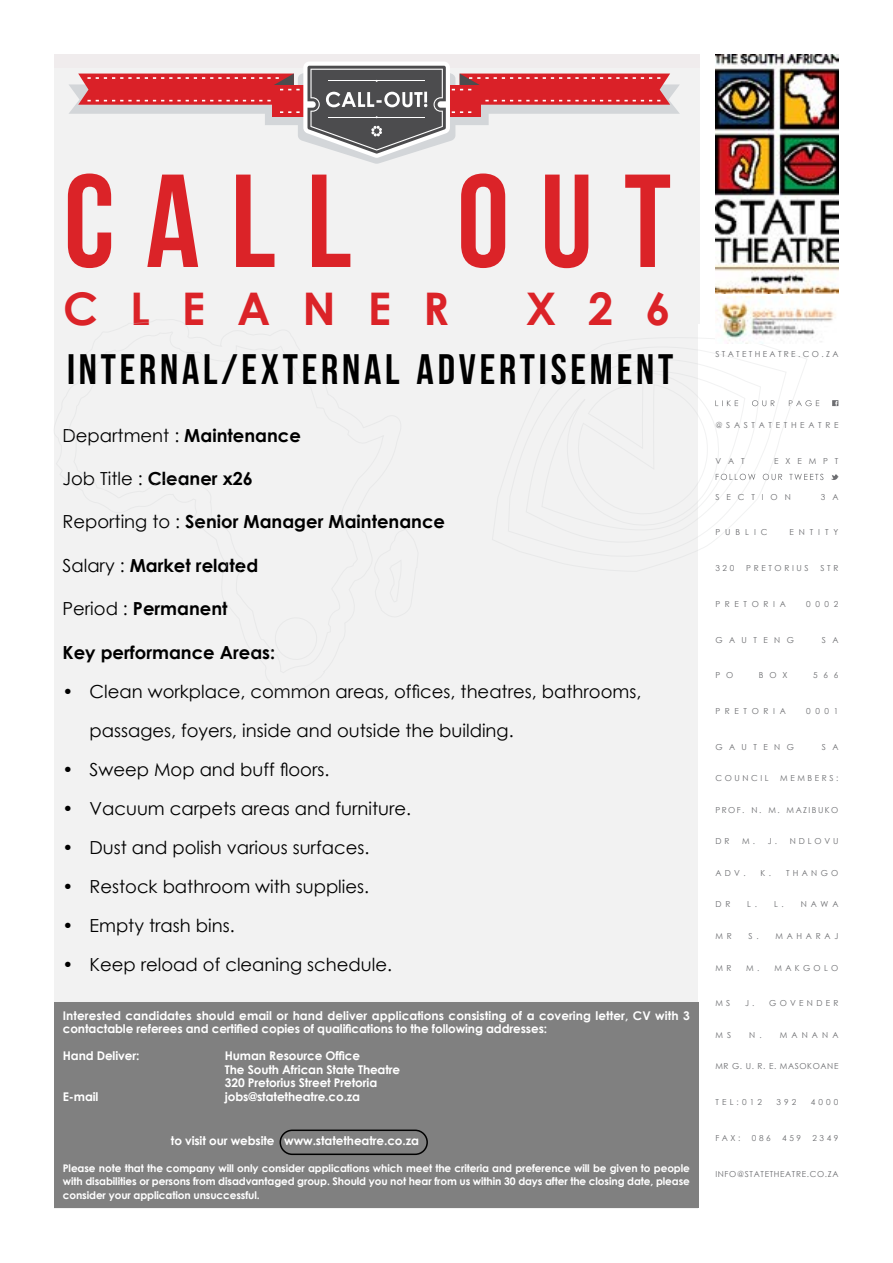
<style>
.page{position:relative;width:893px;height:1263px;background:#fff}
.page>*{position:absolute;margin:0;border:0;box-sizing:border-box;transform-origin:0 0}
.t1{font:700 132px "Bebas Neue";letter-spacing:.235em;color:#db2328}
.t2{font:700 45px "Century Gothic";letter-spacing:.71em;color:#db2328}
.t3{font:700 42.6px "Bebas Neue";letter-spacing:.09em;color:#000}
.t4{font:18px/39px "Century Gothic";color:#000}
.t5{font:700 18px "Century Gothic";color:#000}
.t6{font:700 12px/13.5px "Century Gothic";letter-spacing:-.01em;color:#fff}
.t7{font:700 10.5px/13.5px "Century Gothic";letter-spacing:-.01em;color:#fff;text-align:justify}
.t8{font:8.25px "Century Gothic";letter-spacing:.395em;color:#6d6e71}
.t9{font:8.25px "Century Gothic";letter-spacing:.075em;color:#6d6e71}
.t10{font:8.25px "Century Gothic";letter-spacing:.285em;color:#6d6e71}
.t11{font:8.25px "Century Gothic";letter-spacing:.175em;color:#6d6e71}
.t12{font:8.25px "Century Gothic";letter-spacing:.56em;color:#6d6e71}
.t13{font:8.25px "Century Gothic";letter-spacing:.445em;color:#6d6e71}
.t14{font:8.25px "Century Gothic";letter-spacing:.31em;color:#6d6e71}
.t15{font:8.25px "Century Gothic";letter-spacing:.78em;color:#6d6e71}
.t16{font:8.25px "Century Gothic";letter-spacing:.32em;color:#6d6e71}
.t17{font:8.25px "Century Gothic";letter-spacing:.455em;color:#6d6e71}
.t18{font:8.25px "Century Gothic";letter-spacing:.84em;color:#6d6e71}
.s1{font-weight:700}
.s2{font-weight:400}
</style>
<div class="page">
<div style="left:54px;top:54px;width:645px;height:1155px;background:#f2f2f2"></div>
<div style="left:54px;top:54px;width:645px;height:13px;background:#f0eced"></div>
<div style="left:698px;top:325px;width:157px;height:884px;background:#fff"></div>
<svg style="left:807px;top:400px;width:31px;height:6px"></svg>
<svg style="left:807px;top:474px;width:32px;height:6px"></svg>
<svg style="left:698px;top:338px;width:109px;height:212px"></svg>
<img style="left:716px;top:54px;width:123px;height:240px">
<img style="left:716px;top:296px;width:120px;height:47px">
<svg style="left:69px;top:84px;width:611px;height:80px"></svg>
<svg style="left:78px;top:62px;width:592px;height:96px"></svg>
<div style="left:54px;top:1002px;width:644px;height:205px;background:#808080"></div>
<div style="left:279px;top:1129px;width:149px;height:26px;border:2px solid #000;border-radius:12px"></div>
<h1 class="t1" style="left:64px;top:149px;width:609px">CALL OUT</h1>
<h2 class="t2" style="left:63px;top:275px;width:388px">CLEANER</h2>
<h2 class="t2" style="left:526px;top:275px;width:146px">X26</h2>
<h3 class="t3" style="left:67px;top:346px;width:608px">INTERNAL/EXTERNAL ADVERTISEMENT</h3>
<h3 class="t4" style="left:63px;top:416px;width:240px">Department : <span class="s1">Maintenance</span></h3>
<h3 class="t5" style="left:63px;top:465px;width:192px"><span class="s2">Job Title :</span> Cleaner x26</h3>
<h3 class="t5" style="left:63px;top:508px;width:384px"><span class="s2">Reporting to :</span> Senior Manager Maintenance</h3>
<h3 class="t5" style="left:63px;top:551px;width:197px"><span class="s2">Salary :</span> Market related</h3>
<h3 class="t5" style="left:63px;top:595px;width:167px"><span class="s2">Period :</span> Permanent</h3>
<h3 class="t5" style="left:63px;top:639px;width:214px">Key performance Areas:</h3>
<h3 class="t4" style="left:90px;top:672px;width:553px;text-indent:-27px">• Clean workplace, common areas, offices, theatres, bathrooms, passages, foyers, inside and outside the building.</h3>
<h3 class="t4" style="left:63px;top:750px;width:268px">• Sweep Mop and buff floors.</h3>
<h3 class="t4" style="left:63px;top:789px;width:350px">• Vacuum carpets areas and furniture.</h3>
<h3 class="t4" style="left:63px;top:828px;width:308px">• Dust and polish various surfaces.</h3>
<h3 class="t4" style="left:63px;top:867px;width:308px">• Restock bathroom with supplies.</h3>
<h3 class="t4" style="left:63px;top:906px;width:174px">• Empty trash bins.</h3>
<h3 class="t4" style="left:63px;top:945px;width:331px">• Keep reload of cleaning schedule.</h3>
<p class="t6" style="left:63px;top:1008px;width:629px">Interested candidates should email or hand deliver applications consisting of a covering letter, CV with 3 contactable referees and certified copies of qualifications to the following addresses:</p>
<p class="t6" style="left:63px;top:1048px;width:78px">Hand Deliver:</p>
<p class="t6" style="left:225px;top:1048px;width:177px">Human Resource Office<br>The South African State Theatre<br>320 Pretorius Street Pretoria</p>
<p class="t6" style="left:63px;top:1089px;width:37px">E-mail</p>
<p class="t6" style="left:225px;top:1089px;width:137px">jobs@statetheatre.co.za</p>
<p class="t6" style="left:171px;top:1133px;width:250px">to visit our website www.statetheatre.co.za</p>
<p class="t7" style="left:63px;top:1160px;width:629px">Please note that the company will only consider applications which meet the criteria and preference will be given to people with disabilities or persons from disadvantaged group. Should you not hear from us within 30 days after the closing date, please consider your application unsuccessful.</p>
<p class="t10" style="left:715px;top:348px;width:125px">STATETHEATRE.CO.ZA</p>
<p class="t13" style="left:715px;top:419px;width:125px">@SASTATETHEATRE</p>
<p class="t8" style="left:715px;top:455px;width:31px">VAT</p>
<p class="t8" style="left:774px;top:455px;width:66px">EXEMPT</p>
<p class="t18" style="left:715px;top:491px;width:77px">SECTION</p>
<p class="t8" style="left:821px;top:491px;width:19px">3 A</p>
<p class="t8" style="left:715px;top:527px;width:54px">PUBLIC</p>
<p class="t8" style="left:789px;top:527px;width:51px">ENTITY</p>
<p class="t8" style="left:715px;top:562px;width:20px">320</p>
<p class="t16" style="left:746px;top:562px;width:64px">PRETORIUS</p>
<p class="t8" style="left:821px;top:562px;width:19px">STR</p>
<p class="t12" style="left:715px;top:598px;width:72px">PRETORIA</p>
<p class="t8" style="left:806px;top:598px;width:34px">0002</p>
<p class="t15" style="left:715px;top:634px;width:80px">GAUTENG</p>
<p class="t8" style="left:822px;top:634px;width:18px">S A</p>
<p class="t8" style="left:715px;top:670px;width:19px">P O</p>
<p class="t8" style="left:759px;top:670px;width:30px">BOX</p>
<p class="t8" style="left:813px;top:670px;width:27px">566</p>
<p class="t12" style="left:715px;top:705px;width:72px">PRETORIA</p>
<p class="t8" style="left:806px;top:705px;width:34px">0001</p>
<p class="t15" style="left:715px;top:741px;width:80px">GAUTENG</p>
<p class="t8" style="left:822px;top:741px;width:18px">S A</p>
<p class="t14" style="left:715px;top:773px;width:55px">COUNCIL</p>
<p class="t14" style="left:780px;top:773px;width:60px">MEMBERS:</p>
<p class="t11" style="left:715px;top:804px;width:125px">PROF. N. M. MAZIBUKO</p>
<p class="t8" style="left:715px;top:836px;width:15px">D R</p>
<p class="t8" style="left:742px;top:836px;width:36px">M. J.</p>
<p class="t8" style="left:790px;top:836px;width:50px">NDLOVU</p>
<p class="t8" style="left:715px;top:867px;width:32px">ADV.</p>
<p class="t8" style="left:761px;top:867px;width:79px">K. THANGO</p>
<p class="t8" style="left:715px;top:899px;width:16px">D R</p>
<p class="t8" style="left:747px;top:899px;width:38px">L. L.</p>
<p class="t8" style="left:801px;top:899px;width:39px">NAWA</p>
<p class="t8" style="left:715px;top:930px;width:18px">M R</p>
<p class="t17" style="left:748px;top:930px;width:91px">S. MAHARAJ</p>
<p class="t8" style="left:715px;top:962px;width:17px">M R</p>
<p class="t8" style="left:746px;top:962px;width:94px">M. MAKGOLO</p>
<p class="t8" style="left:715px;top:997px;width:16px">M S</p>
<p class="t8" style="left:745px;top:997px;width:95px">J. GOVENDER</p>
<p class="t8" style="left:715px;top:1029px;width:17px">M S</p>
<p class="t8" style="left:749px;top:1029px;width:91px">N. MANANA</p>
<p class="t9" style="left:715px;top:1060px;width:125px">MR G. U. R. E. MASOKOANE</p>
<p class="t8" style="left:715px;top:1096px;width:48px">TEL:012</p>
<p class="t8" style="left:776px;top:1096px;width:22px">392</p>
<p class="t8" style="left:811px;top:1096px;width:29px">4000</p>
<p class="t8" style="left:715px;top:1132px;width:26px">FAX:</p>
<p class="t8" style="left:752px;top:1132px;width:20px">086</p>
<p class="t8" style="left:782px;top:1132px;width:20px">459</p>
<p class="t8" style="left:812px;top:1132px;width:27px">2349</p>
<p class="t9" style="left:715px;top:1168px;width:125px">INFO@STATETHEATRE.CO.ZA</p>
</div>
